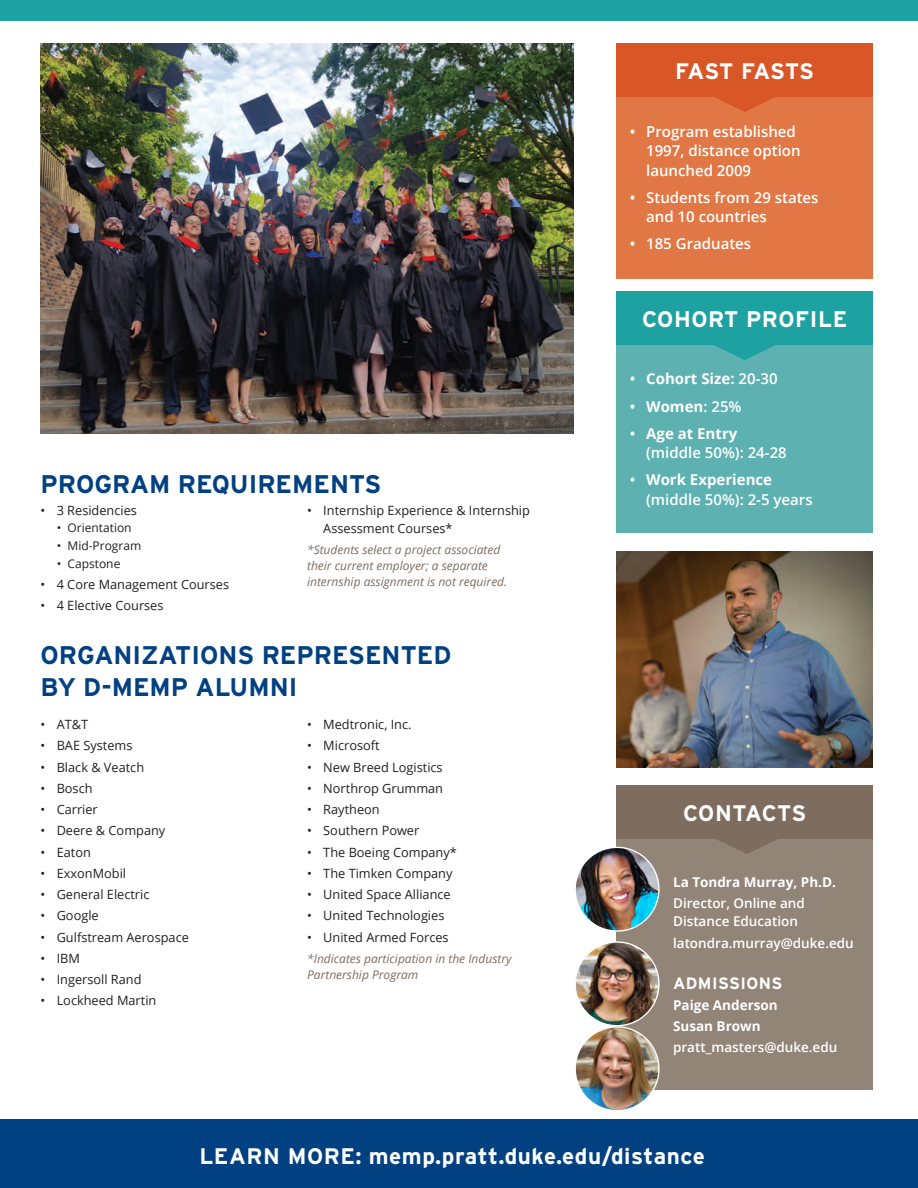
<style>
.page{position:relative;width:918px;height:1188px;background:#fff}
.page>*{position:absolute;margin:0;border:0;box-sizing:border-box;transform-origin:0 0}
.Heading{font:700 25.5px/31.7px "Interstate";color:#014181}
.Sidebar_Heading{font:700 22.5px "Interstate";letter-spacing:.025em;color:#fff}
.Sidebar_Heading-2{font:700 22.5px "Interstate";color:#fff}
.Sidebar_Contact_Info{font:700 16.5px "Interstate";letter-spacing:.025em;color:#fff}
.t1{font:600 15px/19.5px "Open Sans";color:#fff}
.t2{font:700 15px "Open Sans";color:#fff}
.Sidebar_Contact_Info-2{font:600 13.5px/18px "Open Sans";color:#fff}
.Sidebar_Contact_Info-3{font:700 13.5px "Open Sans";color:#fff}
.t3{font:12.75px/18px "Open Sans";color:#231f20}
.Small_Caption{font:italic 12px/15.6px "Open Sans";color:#7e6d5f}
.t4{font:12px "Open Sans";color:#231f20}
.s1{font-weight:600}
.s2{font-weight:700}
</style>
<div class="page">
<div style="left:0;top:0;width:918px;height:20px;background:#1ea2a1"></div>
<div style="left:0;top:1120px;width:918px;height:68px;background:#014181"></div>
<div style="left:616px;top:839px;width:257px;height:251px;background:#938478"></div>
<svg style="left:717px;top:839px;width:60px;height:15px"></svg>
<div style="left:616px;top:785px;width:257px;height:54px;background:#7e6d5f"></div>
<img style="left:575px;top:942px;width:84px;height:84px;border-radius:42px">
<img style="left:575px;top:1027px;width:84px;height:84px;border-radius:42px">
<img style="left:575px;top:847px;width:84px;height:84px;border-radius:42px">
<div style="left:616px;top:96px;width:257px;height:182px;background:#e17745"></div>
<svg style="left:715px;top:97px;width:60px;height:15px"></svg>
<div style="left:616px;top:43px;width:257px;height:54px;background:#d95626"></div>
<div style="left:616px;top:344px;width:257px;height:189px;background:#5db1b1"></div>
<svg style="left:714px;top:345px;width:61px;height:15px"></svg>
<div style="left:616px;top:291px;width:257px;height:54px;background:#1ea2a1"></div>
<img style="left:40px;top:44px;width:534px;height:390px">
<img style="left:616px;top:551px;width:257px;height:216px">
<p class="Sidebar_Heading-2" style="left:675px;top:59px;width:140px">FAST FASTS</p>
<p class="t1" style="left:646px;top:121px;width:156px;text-indent:-16px">• Program established<br>1997, distance option launched 2009</p>
<p class="t1" style="left:646px;top:187px;width:174px;text-indent:-16px">• Students from 29 states and 10 countries</p>
<p class="t1" style="left:630px;top:234px;width:123px">• 185 Graduates</p>
<p class="Heading" style="left:40px;top:469px;width:342px">PROGRAM REQUIREMENTS</p>
<p class="t3" style="left:40px;top:501px;width:98px">• 3 Residencies</p>
<p class="t4" style="left:57px;top:520px;width:76px">• Orientation</p>
<p class="t4" style="left:57px;top:538px;width:86px">• Mid-Program</p>
<p class="t4" style="left:57px;top:555px;width:65px">• Capstone</p>
<p class="t3" style="left:40px;top:575px;width:190px">• 4 Core Management Courses</p>
<p class="t3" style="left:40px;top:597px;width:125px">• 4 Elective Courses</p>
<p class="t3" style="left:323px;top:501px;width:208px;text-indent:-16px">• Internship Experience &amp; Internship<br>Assessment Courses*</p>
<p class="Small_Caption" style="left:307px;top:542px;width:202px">*Students select a project associated their current employer; a separate internship assignment is not required.</p>
<p class="Heading" style="left:40px;top:639px;width:412px">ORGANIZATIONS REPRESENTED<br>BY D-MEMP ALUMNI</p>
<p class="t3" style="left:40px;top:715px;width:49px">• AT&amp;T</p>
<p class="t3" style="left:40px;top:736px;width:94px">• BAE Systems</p>
<p class="t3" style="left:40px;top:758px;width:105px">• Black &amp; Veatch</p>
<p class="t3" style="left:40px;top:779px;width:54px">• Bosch</p>
<p class="t3" style="left:40px;top:800px;width:59px">• Carrier</p>
<p class="t3" style="left:40px;top:821px;width:126px">• Deere &amp; Company</p>
<p class="t3" style="left:40px;top:843px;width:52px">• Eaton</p>
<p class="t3" style="left:40px;top:864px;width:87px">• ExxonMobil</p>
<p class="t3" style="left:40px;top:885px;width:110px">• General Electric</p>
<p class="t3" style="left:40px;top:906px;width:60px">• Google</p>
<p class="t3" style="left:40px;top:928px;width:150px">• Gulfstream Aerospace</p>
<p class="t3" style="left:40px;top:949px;width:41px">• IBM</p>
<p class="t3" style="left:40px;top:970px;width:103px">• Ingersoll Rand</p>
<p class="t3" style="left:40px;top:991px;width:117px">• Lockheed Martin</p>
<p class="t3" style="left:307px;top:715px;width:106px">• Medtronic, Inc.</p>
<p class="t3" style="left:307px;top:736px;width:74px">• Microsoft</p>
<p class="t3" style="left:307px;top:758px;width:137px">• New Breed Logistics</p>
<p class="t3" style="left:307px;top:779px;width:138px">• Northrop Grumman</p>
<p class="t3" style="left:307px;top:800px;width:74px">• Raytheon</p>
<p class="t3" style="left:307px;top:821px;width:114px">• Southern Power</p>
<p class="t3" style="left:307px;top:843px;width:151px">• The Boeing Company*</p>
<p class="t3" style="left:307px;top:864px;width:147px">• The Timken Company</p>
<p class="t3" style="left:307px;top:885px;width:145px">• United Space Alliance</p>
<p class="t3" style="left:307px;top:906px;width:139px">• United Technologies</p>
<p class="t3" style="left:307px;top:928px;width:143px">• United Armed Forces</p>
<p class="Small_Caption" style="left:307px;top:951px;width:206px">*Indicates participation in the Industry<br>Partnership Program</p>
<p class="Sidebar_Heading" style="left:642px;top:307px;width:207px">COHORT PROFILE</p>
<p class="t2" style="left:630px;top:368px;width:149px"><span class="s1">•</span> Cohort Size: <span class="s1">20-30</span></p>
<p class="t1" style="left:630px;top:396px;width:113px">• <span class="s2">Women</span>: 25%</p>
<p class="t1" style="left:646px;top:423px;width:142px;text-indent:-16px">• <span class="s2">Age at Entry </span>(middle 50%): 24-28</p>
<p class="t1" style="left:646px;top:470px;width:168px;text-indent:-16px">• <span class="s2">Work Experience </span>(middle 50%): 2-5 years</p>
<p class="Sidebar_Heading-2" style="left:683px;top:801px;width:125px">CONTACTS</p>
<p class="Sidebar_Contact_Info-3" style="left:673px;top:873px;width:164px">La Tondra Murray, Ph.D.</p>
<p class="Sidebar_Contact_Info-2" style="left:673px;top:894px;width:133px">Director, Online and<br>Distance Education</p>
<p class="Sidebar_Contact_Info-2" style="left:673px;top:933px;width:182px">latondra.murray@duke.edu</p>
<p class="Sidebar_Contact_Info" style="left:673px;top:974px;width:111px">ADMISSIONS</p>
<p class="Sidebar_Contact_Info-3" style="left:673px;top:995px;width:106px">Paige Anderson</p>
<p class="Sidebar_Contact_Info-3" style="left:673px;top:1017px;width:89px">Susan Brown</p>
<p class="Sidebar_Contact_Info-2" style="left:673px;top:1038px;width:166px">pratt_masters@duke.edu</p>
<p class="Sidebar_Heading" style="left:199px;top:1143px;width:507px">LEARN MORE: memp.pratt.duke.edu/distance</p>
</div>
